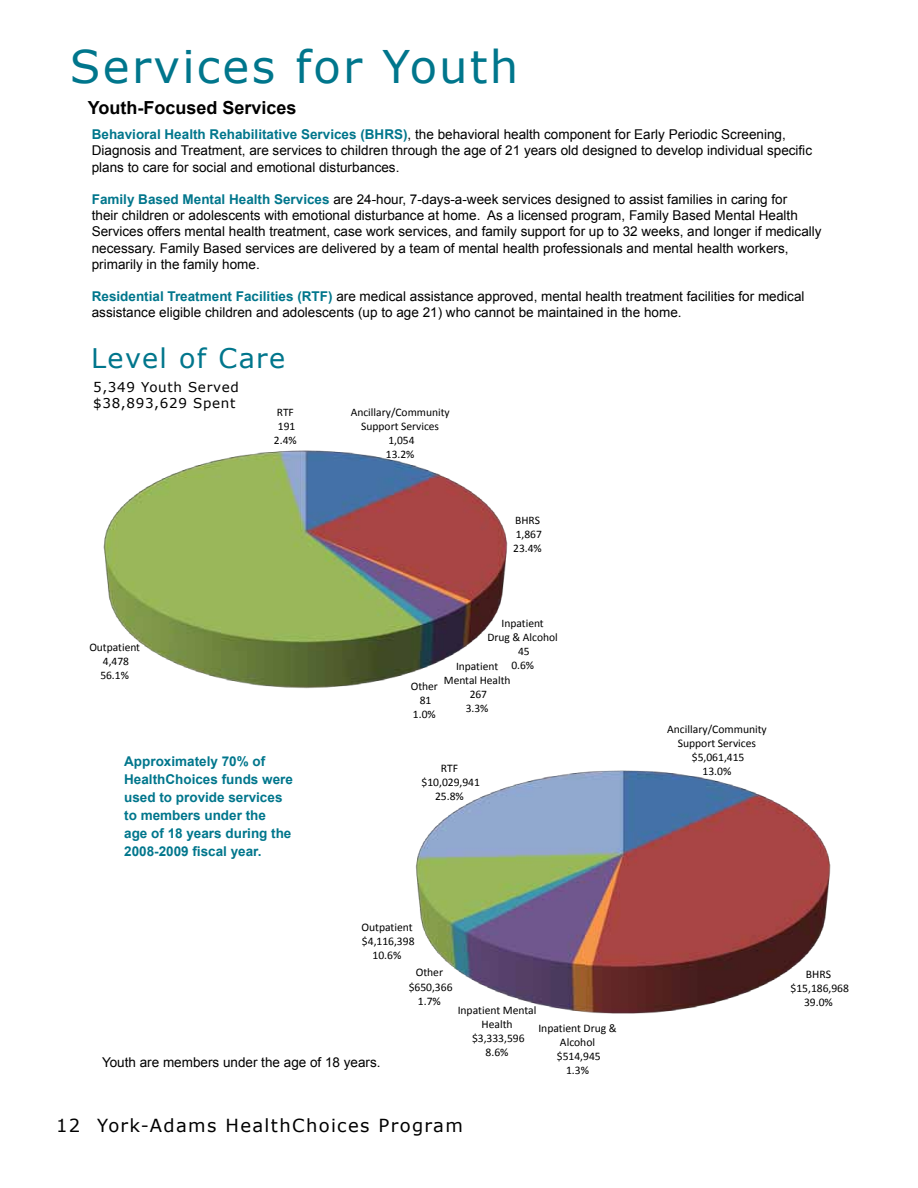
<style>
.page{position:relative;width:918px;height:1188px;background:#fff}
.page>*{position:absolute;margin:0;border:0;box-sizing:border-box;transform-origin:0 0}
.t1{font:45px "Verdana";letter-spacing:.05em;color:#00768c}
.t2{font:27px "Verdana";letter-spacing:.05em;color:#00768c}
.t3{font:18px "Verdana";letter-spacing:.075em;color:#000}
.t4{font:700 18px "Arial";color:#000}
.t5{font:13.5px/16.2px "Arial";color:#000}
.t6{font:700 13.5px/18px "Arial";color:#00768c}
.t7{font:13.5px/16.2px "Verdana";letter-spacing:.05em;color:#000}
.t8{font:11.55px/14.1px "Calibri";letter-spacing:-.005em;color:#000;text-align:center}
.s1{font-weight:700;color:#00768c}
</style>
<div class="page">
<img style="left:103px;top:450px;width:405px;height:239px">
<img style="left:415px;top:770px;width:416px;height:244px">
<h1 class="t1" style="left:70px;top:38px;width:450px">Services for Youth</h1>
<h3 class="t4" style="left:88px;top:96px;width:210px">Youth-Focused Services</h3>
<p class="t5" style="left:92px;top:127px;width:722px"><span class="s1">Behavioral Health Rehabilitative Services (BHRS)</span>, the behavioral health component for Early Periodic Screening,<br>Diagnosis and Treatment, are services to children through the age of 21 years old designed to develop individual specific plans to care for social and emotional disturbances.</p>
<p class="t5" style="left:92px;top:191px;width:731px"><span class="s1">Family Based Mental Health Services</span> are 24-hour, 7-days-a-week services designed to assist families in caring for<br>their children or adolescents with emotional disturbance at home. As a licensed program, Family Based Mental Health Services offers mental health treatment, case work services, and family support for up to 32 weeks, and longer if medically necessary. Family Based services are delivered by a team of mental health professionals and mental health workers, primarily in the family home.</p>
<p class="t5" style="left:92px;top:289px;width:714px"><span class="s1">Residential Treatment Facilities (RTF)</span> are medical assistance approved, mental health treatment facilities for medical assistance eligible children and adolescents (up to age 21) who cannot be maintained in the home.</p>
<h2 class="t2" style="left:91px;top:341px;width:196px">Level of Care</h2>
<p class="t7" style="left:93px;top:378px;width:147px">5,349 Youth Served $38,893,629 Spent</p>
<p class="t8" style="left:274px;top:405px;width:24px">RTF<br>191<br>2.4%</p>
<p class="t8" style="left:89px;top:640px;width:52px">Outpatient<br>4,478<br>56.1%</p>
<p class="t6" style="left:124px;top:753px;width:170px">Approximately 70% of<br>HealthChoices funds were used to provide services to members under the<br>age of 18 years during the<br>2008-2009 fiscal year.</p>
<p class="t8" style="left:351px;top:404px;width:100px">Ancillary/Community<br>Support Services<br>1,054<br>13.2%</p>
<p class="t8" style="left:513px;top:513px;width:30px;text-align:left">BHRS<br>1,867<br>23.4%</p>
<p class="t8" style="left:488px;top:615px;width:72px">Inpatient<br>Drug &amp; Alcohol<br>45</p>
<p class="t8" style="left:456px;top:658px;width:80px">Inpatient 0.6%</p>
<p class="t8" style="left:444px;top:672px;width:68px">Mental Health</p>
<p class="t8" style="left:470px;top:686px;width:19px">267</p>
<p class="t8" style="left:466px;top:700px;width:24px">3.3%</p>
<p class="t8" style="left:411px;top:678px;width:29px">Other<br>81<br>1.0%</p>
<p class="t8" style="left:422px;top:761px;width:60px">RTF $10,029,941<br>25.8%</p>
<p class="t8" style="left:361px;top:919px;width:55px">Outpatient $4,116,398<br>10.6%</p>
<p class="t5" style="left:102px;top:1055px;width:280px">Youth are members under the age of 18 years.</p>
<p class="t8" style="left:409px;top:965px;width:45px">Other $650,366<br>1.7%</p>
<p class="t8" style="left:458px;top:1002px;width:80px">Inpatient Mental<br>Health $3,333,596<br>8.6%</p>
<p class="t8" style="left:538px;top:1020px;width:80px">Inpatient Drug &amp;<br>Alcohol $514,945<br>1.3%</p>
<h3 class="t3" style="left:56px;top:1114px;width:408px">12 York-Adams HealthChoices Program</h3>
<p class="t8" style="left:667px;top:722px;width:101px">Ancillary/Community<br>Support Services $5,061,415<br>13.0%</p>
<p class="t8" style="left:791px;top:966px;width:60px">BHRS $15,186,968<br>39.0%</p>
</div>
